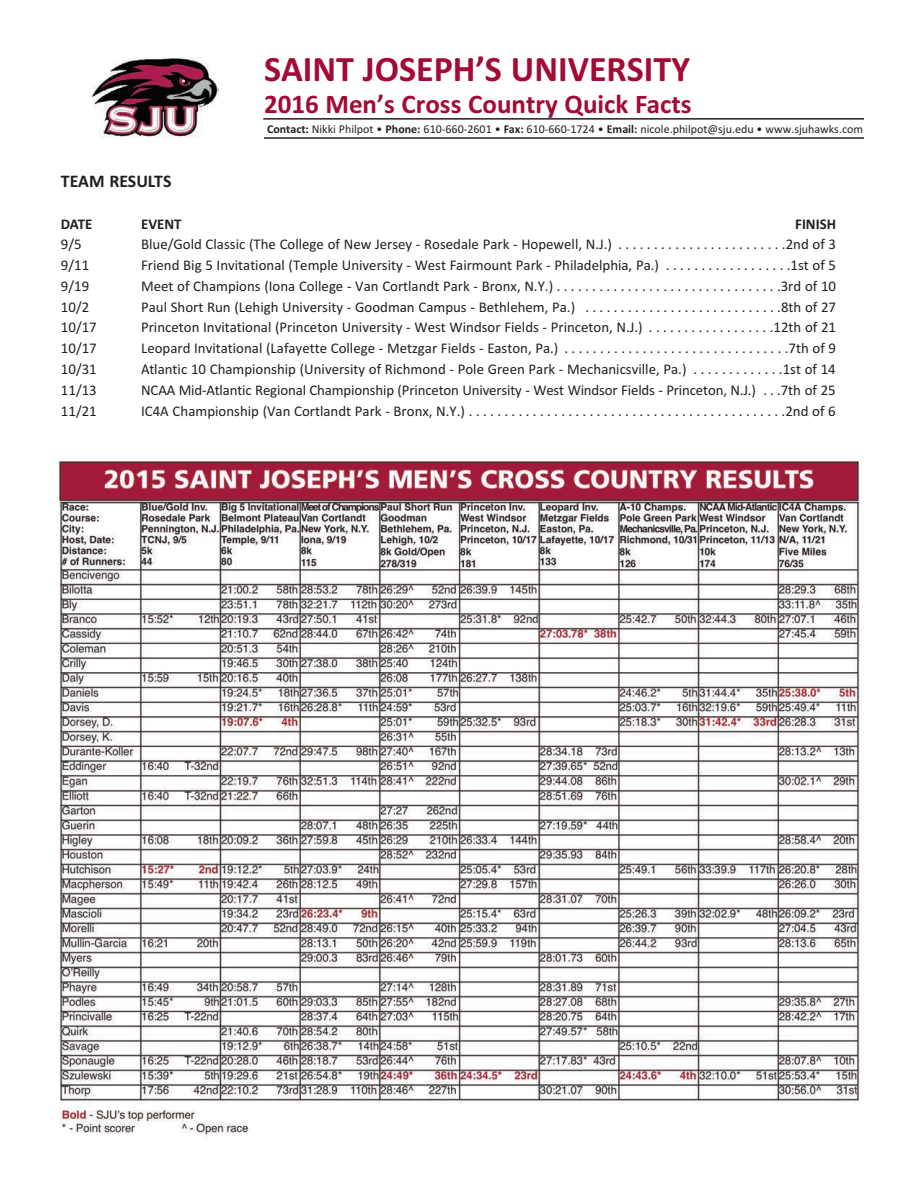
<style>
.page{position:relative;width:918px;height:1188px;background:#fff}
.page>*{position:absolute;margin:0;border:0;box-sizing:border-box;transform-origin:0 0}
.t1{font:700 36px "Calibri";color:#a30a34}
.t2{font:700 27px "Calibri";color:#a30a34}
.t3{font:700 17.85px "Calibri";color:#231f20}
.t4{font:14.85px "Calibri";color:#231f20}
.t5{font:700 14.85px "Calibri";color:#231f20}
.t6{font:12px "Calibri";color:#231f20}
.s1{font-weight:700}
</style>
<div class="page">
<img style="left:91px;top:57px;width:128px;height:80px">
<hr style="left:264px;top:137px;width:600px;height:2px;background:#231f20">
<hr style="left:263px;top:118px;width:601px;height:2px;background:#231f20">
<img style="left:59px;top:461px;width:801px;height:677px">
<h1 class="t1" style="left:264px;top:48px;width:428px">SAINT JOSEPH’S UNIVERSITY</h1>
<h2 class="t2" style="left:264px;top:87px;width:429px">2016 Men’s Cross Country Quick Facts</h2>
<p class="t6" style="left:267px;top:122px;width:598px"><span class="s1">Contact:</span> Nikki Philpot • <span class="s1">Phone:</span> 610-660-2601 • <span class="s1">Fax:</span> 610-660-1724 • <span class="s1">Email:</span> nicole.philpot@sju.edu • www.sjuhawks.com</p>
<p class="t3" style="left:61px;top:170px;width:112px">TEAM RESULTS</p>
<p class="t5" style="left:61px;top:215px;width:33px">DATE</p>
<p class="t5" style="left:141px;top:215px;width:42px">EVENT</p>
<p class="t5" style="left:795px;top:215px;width:42px">FINISH</p>
<p class="t4" style="left:61px;top:236px;width:22px">9/5</p>
<p class="t4" style="left:141px;top:236px;width:696px">Blue/Gold Classic (The College of New Jersey - Rosedale Park - Hopewell, N.J.) . . . . . . . . . . . . . . . . . . . . . . . .2nd of 3</p>
<p class="t4" style="left:61px;top:256px;width:30px">9/11</p>
<p class="t4" style="left:141px;top:256px;width:696px">Friend Big 5 Invitational (Temple University - West Fairmount Park - Philadelphia, Pa.) . . . . . . . . . . . . . . . . . .1st of 5</p>
<p class="t4" style="left:61px;top:277px;width:30px">9/19</p>
<p class="t4" style="left:141px;top:277px;width:696px">Meet of Champions (Iona College - Van Cortlandt Park - Bronx, N.Y.) . . . . . . . . . . . . . . . . . . . . . . . . . . . . . . . .3rd of 10</p>
<p class="t4" style="left:61px;top:298px;width:30px">10/2</p>
<p class="t4" style="left:141px;top:298px;width:696px">Paul Short Run (Lehigh University - Goodman Campus - Bethlehem, Pa.) . . . . . . . . . . . . . . . . . . . . . . . . . . . .8th of 27</p>
<p class="t4" style="left:61px;top:319px;width:37px">10/17</p>
<p class="t4" style="left:141px;top:319px;width:696px">Princeton Invitational (Princeton University - West Windsor Fields - Princeton, N.J.) . . . . . . . . . . . . . . . . . .12th of 21</p>
<p class="t4" style="left:61px;top:339px;width:37px">10/17</p>
<p class="t4" style="left:141px;top:339px;width:696px">Leopard Invitational (Lafayette College - Metzgar Fields - Easton, Pa.) . . . . . . . . . . . . . . . . . . . . . . . . . . . . . . . .7th of 9</p>
<p class="t4" style="left:61px;top:360px;width:37px">10/31</p>
<p class="t4" style="left:141px;top:360px;width:696px">Atlantic 10 Championship (University of Richmond - Pole Green Park - Mechanicsville, Pa.) . . . . . . . . . . . . .1st of 14</p>
<p class="t4" style="left:61px;top:381px;width:37px">11/13</p>
<p class="t4" style="left:141px;top:381px;width:696px">NCAA Mid-Atlantic Regional Championship (Princeton University - West Windsor Fields - Princeton, N.J.) . . .7th of 25</p>
<p class="t4" style="left:61px;top:402px;width:37px">11/21</p>
<p class="t4" style="left:141px;top:402px;width:696px">IC4A Championship (Van Cortlandt Park - Bronx, N.Y.) . . . . . . . . . . . . . . . . . . . . . . . . . . . . . . . . . . . . . . . . . . . . .2nd of 6</p>
</div>
